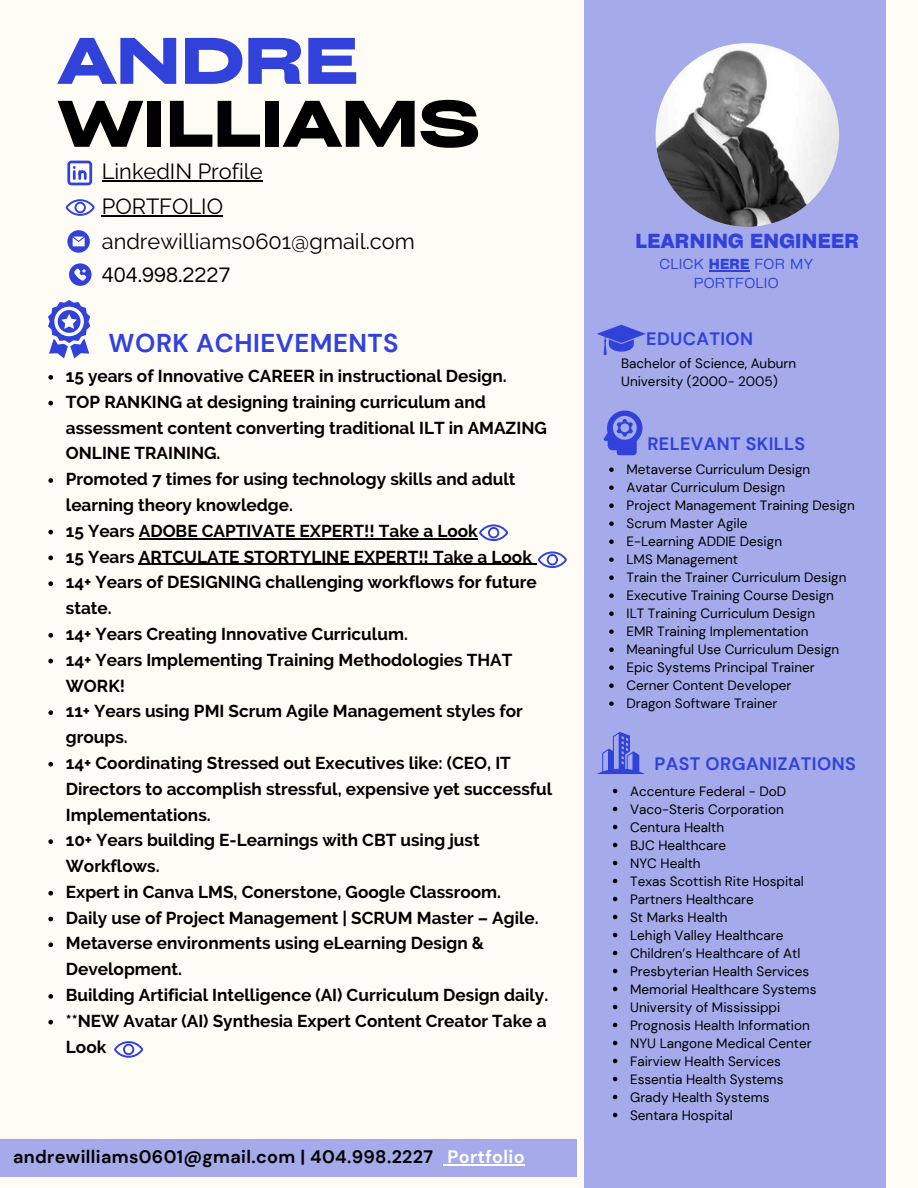
<style>
.page{position:relative;width:918px;height:1188px;background:#fffcf6}
.page>*{position:absolute;margin:0;border:0;box-sizing:border-box;transform-origin:0 0}
.t1{font:700 63px "Cy Grotesk Grand";color:#000}
.t2{font:700 63px "Cy Grotesk Grand";color:#3142db}
.t3{font:700 25.8px "DM Sans";letter-spacing:.02em;color:#3142db}
.t4{font:21.75px "Raleway";color:#000}
.t5{font:21.75px "Questrial";color:#000}
.t6{font:700 19.5px "Cy Grotesk Key";letter-spacing:.02em;color:#3142db}
.t7{font:700 18px "DM Sans";letter-spacing:.02em;color:#000}
.t8{font:700 18px "DM Sans";letter-spacing:.02em;color:#3142db}
.t9{font:700 17.25px/25.8px "Raleway";color:#000}
.t10{font:13.95px/19.2px "Cy Grotesk Key";letter-spacing:.02em;color:#3142db;text-align:center}
.t11{font:13.5px/18px "DM Sans";color:#000}
.s1{color:#fff}
.s2{font-weight:700}
</style>
<div class="page">
<svg style="left:48px;top:375px;width:5px;height:5px"></svg>
<svg style="left:48px;top:401px;width:5px;height:4px"></svg>
<svg style="left:48px;top:478px;width:5px;height:5px"></svg>
<svg style="left:48px;top:530px;width:5px;height:4px"></svg>
<hr style="left:139px;top:538px;width:339px;height:1px;background:#000">
<svg style="left:48px;top:556px;width:5px;height:4px"></svg>
<hr style="left:139px;top:564px;width:393px;height:1px;background:#000">
<svg style="left:48px;top:581px;width:5px;height:5px"></svg>
<svg style="left:48px;top:633px;width:5px;height:5px"></svg>
<svg style="left:48px;top:659px;width:5px;height:4px"></svg>
<svg style="left:48px;top:710px;width:5px;height:5px"></svg>
<svg style="left:48px;top:762px;width:5px;height:5px"></svg>
<svg style="left:48px;top:839px;width:5px;height:5px"></svg>
<svg style="left:48px;top:891px;width:5px;height:5px"></svg>
<svg style="left:48px;top:917px;width:5px;height:4px"></svg>
<svg style="left:48px;top:942px;width:5px;height:5px"></svg>
<svg style="left:48px;top:994px;width:5px;height:5px"></svg>
<svg style="left:48px;top:1020px;width:5px;height:5px"></svg>
<div style="left:584px;top:0;width:301px;height:1188px;background:#a5abea"></div>
<img style="left:656px;top:43px;width:183px;height:184px;border-radius:50%">
<svg style="left:48px;top:300px;width:42px;height:58px"></svg>
<svg style="left:67px;top:230px;width:23px;height:23px"></svg>
<svg style="left:69px;top:263px;width:23px;height:23px"></svg>
<hr style="left:102px;top:180px;width:161px;height:2px;background:#000">
<hr style="left:102px;top:215px;width:121px;height:1px;background:#000">
<svg style="left:67px;top:161px;width:25px;height:24px"></svg>
<svg style="left:604px;top:410px;width:39px;height:45px"></svg>
<svg style="left:597px;top:732px;width:48px;height:42px"></svg>
<svg style="left:613px;top:789px;width:4px;height:4px"></svg>
<svg style="left:613px;top:807px;width:4px;height:4px"></svg>
<svg style="left:613px;top:825px;width:4px;height:4px"></svg>
<svg style="left:613px;top:843px;width:4px;height:4px"></svg>
<svg style="left:613px;top:861px;width:4px;height:4px"></svg>
<svg style="left:613px;top:879px;width:4px;height:4px"></svg>
<svg style="left:613px;top:897px;width:4px;height:4px"></svg>
<svg style="left:613px;top:915px;width:4px;height:4px"></svg>
<svg style="left:613px;top:933px;width:4px;height:4px"></svg>
<svg style="left:613px;top:951px;width:4px;height:4px"></svg>
<svg style="left:613px;top:969px;width:4px;height:4px"></svg>
<svg style="left:613px;top:987px;width:4px;height:4px"></svg>
<svg style="left:613px;top:1005px;width:4px;height:4px"></svg>
<svg style="left:613px;top:1023px;width:4px;height:4px"></svg>
<svg style="left:613px;top:1041px;width:4px;height:4px"></svg>
<svg style="left:613px;top:1059px;width:4px;height:4px"></svg>
<svg style="left:613px;top:1077px;width:4px;height:4px"></svg>
<svg style="left:613px;top:1095px;width:4px;height:4px"></svg>
<svg style="left:613px;top:1113px;width:4px;height:4px"></svg>
<svg style="left:597px;top:325px;width:49px;height:30px"></svg>
<svg style="left:66px;top:199px;width:29px;height:17px"></svg>
<hr style="left:709px;top:270px;width:41px;height:1px;background:#3142db">
<svg style="left:609px;top:467px;width:5px;height:5px"></svg>
<svg style="left:609px;top:485px;width:5px;height:5px"></svg>
<svg style="left:609px;top:503px;width:5px;height:5px"></svg>
<svg style="left:609px;top:521px;width:5px;height:5px"></svg>
<svg style="left:609px;top:539px;width:5px;height:5px"></svg>
<svg style="left:609px;top:557px;width:5px;height:5px"></svg>
<svg style="left:609px;top:575px;width:5px;height:5px"></svg>
<svg style="left:609px;top:593px;width:5px;height:5px"></svg>
<svg style="left:609px;top:611px;width:5px;height:5px"></svg>
<svg style="left:609px;top:629px;width:5px;height:5px"></svg>
<svg style="left:609px;top:647px;width:5px;height:5px"></svg>
<svg style="left:609px;top:665px;width:5px;height:5px"></svg>
<svg style="left:609px;top:683px;width:5px;height:5px"></svg>
<svg style="left:609px;top:701px;width:5px;height:5px"></svg>
<svg style="left:479px;top:524px;width:29px;height:17px"></svg>
<svg style="left:532px;top:551px;width:35px;height:17px"></svg>
<svg style="left:114px;top:1041px;width:29px;height:17px"></svg>
<div style="left:0;top:1140px;width:577px;height:37px;background:#a5abea"></div>
<hr style="left:447px;top:1165px;width:78px;height:1px;background:#fff">
<p class="t2" style="left:58px;top:21px;width:302px">ANDRE</p>
<p class="t1" style="left:58px;top:84px;width:423px">WILLIAMS</p>
<p class="t4" style="left:102px;top:159px;width:162px">LinkedIN Profile</p>
<p class="t4" style="left:102px;top:194px;width:123px">PORTFOLIO</p>
<p class="t4" style="left:102px;top:229px;width:315px">andrewilliams0601@gmail.com</p>
<p class="t5" style="left:102px;top:264px;width:130px">404.998.2227</p>
<p class="t3" style="left:109px;top:326px;width:292px">WORK ACHIEVEMENTS</p>
<p class="t9" style="left:66px;top:363px;width:442px">15 years of Innovative CAREER in instructional Design.</p>
<p class="t9" style="left:66px;top:389px;width:483px">TOP RANKING at designing training curriculum and assessment content converting traditional ILT in AMAZING<br>ONLINE TRAINING.</p>
<p class="t9" style="left:66px;top:466px;width:451px">Promoted 7 times for using technology skills and adult learning theory knowledge.</p>
<p class="t9" style="left:66px;top:518px;width:413px">15 Years ADOBE CAPTIVATE EXPERT!! Take a Look</p>
<p class="t9" style="left:66px;top:544px;width:468px">15 Years ARTCULATE STORTYLINE EXPERT!! Take a Look</p>
<p class="t9" style="left:66px;top:569px;width:472px">14+ Years of DESIGNING challenging workflows for future state.</p>
<p class="t9" style="left:66px;top:621px;width:343px">14+ Years Creating Innovative Curriculum.</p>
<p class="t9" style="left:66px;top:647px;width:448px">14+ Years Implementing Training Methodologies THAT<br>WORK!</p>
<p class="t9" style="left:66px;top:698px;width:458px">11+ Years using PMI Scrum Agile Management styles for groups.</p>
<p class="t9" style="left:66px;top:750px;width:488px">14+ Coordinating Stressed out Executives like: (CEO, IT<br>Directors to accomplish stressful, expensive yet successful<br>Implementations.</p>
<p class="t9" style="left:66px;top:827px;width:415px">10+ Years building E-Learnings with CBT using just<br>Workflows.</p>
<p class="t9" style="left:66px;top:879px;width:437px">Expert in Canva LMS, Conerstone, Google Classroom.</p>
<p class="t9" style="left:66px;top:905px;width:474px">Daily use of Project Management | SCRUM Master – Agile.</p>
<p class="t9" style="left:66px;top:930px;width:420px">Metaverse environments using eLearning Design &amp;<br>Development.</p>
<p class="t9" style="left:66px;top:982px;width:484px">Building Artificial Intelligence (AI) Curriculum Design daily.</p>
<p class="t9" style="left:66px;top:1008px;width:482px">**NEW Avatar (AI) Synthesia Expert Content Creator Take a<br>Look</p>
<p class="t7" style="left:13px;top:1146px;width:513px">andrewilliams0601@gmail.com | 404.998.2227 <span class="s1">Portfolio</span></p>
<p class="t6" style="left:636px;top:229px;width:225px">LEARNING ENGINEER</p>
<p class="t10" style="left:659px;top:254px;width:155px">CLICK <span class="s2">HERE</span> FOR MY<br>PORTFOLIO</p>
<p class="t8" style="left:646px;top:328px;width:108px">EDUCATION</p>
<p class="t11" style="left:621px;top:354px;width:177px">Bachelor of Science, Auburn<br>University (2000- 2005)</p>
<p class="t8" style="left:647px;top:432px;width:159px">RELEVANT SKILLS</p>
<p class="t11" style="left:627px;top:461px;width:185px">Metaverse Curriculum Design</p>
<p class="t11" style="left:627px;top:479px;width:160px">Avatar Curriculum Design</p>
<p class="t11" style="left:627px;top:497px;width:230px">Project Management Training Design</p>
<p class="t11" style="left:627px;top:515px;width:122px">Scrum Master Agile</p>
<p class="t11" style="left:627px;top:533px;width:157px">E-Learning ADDIE Design</p>
<p class="t11" style="left:627px;top:551px;width:113px">LMS Management</p>
<p class="t11" style="left:627px;top:569px;width:221px">Train the Trainer Curriculum Design</p>
<p class="t11" style="left:627px;top:587px;width:209px">Executive Training Course Design</p>
<p class="t11" style="left:627px;top:605px;width:190px">ILT Training Curriculum Design</p>
<p class="t11" style="left:627px;top:623px;width:183px">EMR Training Implementation</p>
<p class="t11" style="left:627px;top:641px;width:214px">Meaningful Use Curriculum Design</p>
<p class="t11" style="left:627px;top:659px;width:190px">Epic Systems Principal Trainer</p>
<p class="t11" style="left:627px;top:677px;width:166px">Cerner Content Developer</p>
<p class="t11" style="left:627px;top:695px;width:152px">Dragon Software Trainer</p>
<p class="t8" style="left:655px;top:752px;width:203px">PAST ORGANIZATIONS</p>
<p class="t11" style="left:630px;top:782px;width:157px">Accenture Federal - DoD</p>
<p class="t11" style="left:630px;top:800px;width:155px">Vaco-Steris Corporation</p>
<p class="t11" style="left:630px;top:818px;width:95px">Centura Health</p>
<p class="t11" style="left:630px;top:836px;width:97px">BJC Healthcare</p>
<p class="t11" style="left:630px;top:854px;width:72px">NYC Health</p>
<p class="t11" style="left:630px;top:872px;width:175px">Texas Scottish Rite Hospital</p>
<p class="t11" style="left:630px;top:890px;width:125px">Partners Healthcare</p>
<p class="t11" style="left:630px;top:908px;width:99px">St Marks Health</p>
<p class="t11" style="left:630px;top:926px;width:155px">Lehigh Valley Healthcare</p>
<p class="t11" style="left:630px;top:944px;width:172px">Children’s Healthcare of Atl</p>
<p class="t11" style="left:630px;top:962px;width:181px">Presbyterian Health Services</p>
<p class="t11" style="left:630px;top:980px;width:188px">Memorial Healthcare Systems</p>
<p class="t11" style="left:630px;top:998px;width:152px">University of Mississippi</p>
<p class="t11" style="left:630px;top:1016px;width:181px">Prognosis Health Information</p>
<p class="t11" style="left:630px;top:1034px;width:183px">NYU Langone Medical Center</p>
<p class="t11" style="left:630px;top:1052px;width:152px">Fairview Health Services</p>
<p class="t11" style="left:630px;top:1070px;width:155px">Essentia Health Systems</p>
<p class="t11" style="left:630px;top:1088px;width:141px">Grady Health Systems</p>
<p class="t11" style="left:630px;top:1106px;width:104px">Sentara Hospital</p>
</div>
